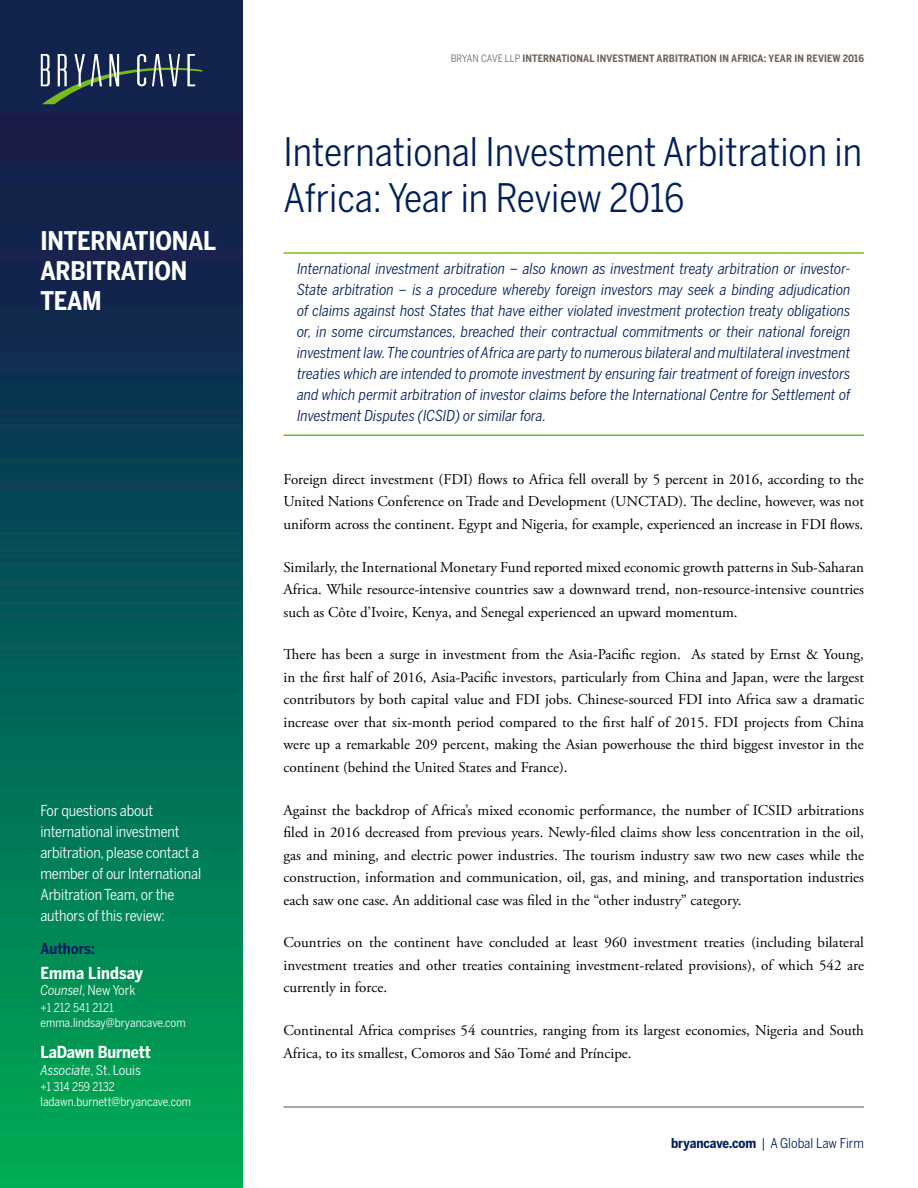
<style>
.page{position:relative;width:918px;height:1188px;background:#fff}
.page>*{position:absolute;margin:0;border:0;box-sizing:border-box;transform-origin:0 0}
.Heading{font:39px/46.8px "Benton Sans Cond";color:#001f5a}
.normal_text{font:700 25.5px "Benton Sans Cond";letter-spacing:-.01em;color:#fff}
.normal_text-2{font:700 16.5px "Benton Sans Cond";letter-spacing:-.005em;color:#fff}
.t1{font:15px/22.5px "Adobe Garamond Pro";color:#000;text-align:justify}
.Intro{font:italic 15px/21px "Benton Sans Cond";color:#001f5a;text-align:justify}
.normal_text-3{font:15px/21px "Benton Sans Cond";letter-spacing:-.01em;color:#fff}
.normal_text-4{font:700 15px "Benton Sans Cond";color:#001f5a}
.t2{font:13.5px "Benton Sans Cond";color:#001f5a}
.normal_text-5{font:italic 13.5px "Benton Sans Cond";letter-spacing:-.005em;color:#fff}
.normal_text-6{font:13.5px "Benton Sans Cond";color:#fff}
.normal_text-7{font:12px "Benton Sans Cond";color:#fff}
.t3{font:700 10.2px "Benton Sans Cond";letter-spacing:.01em;color:#6f6258}
.s1{font-style:italic}
.s2{font-style:normal}
.s3{font-weight:400}
.s4{font-weight:700}
</style>
<div class="page">
<img style="left:0;top:0;width:243px;height:1188px">
<svg style="left:41px;top:54px;width:161px;height:50px;background:#3b4d64"></svg>
<hr style="left:284px;top:252px;width:580px;height:2px;background:#77bc1e">
<hr style="left:284px;top:434px;width:580px;height:2px;background:#77bc1e">
<hr style="left:284px;top:1106px;width:580px;height:2px;background:#6f6258">
<p class="normal_text" style="left:40px;top:226px;width:177px">INTERNATIONAL</p>
<p class="normal_text" style="left:40px;top:256px;width:148px">ARBITRATION</p>
<p class="normal_text" style="left:40px;top:286px;width:63px">TEAM</p>
<p class="normal_text-3" style="left:40px;top:800px;width:162px">For questions about international investment arbitration, please contact a member of our International<br>Arbitration Team, or the authors of this review:</p>
<p class="normal_text-4" style="left:40px;top:940px;width:56px">Authors:</p>
<p class="normal_text-2" style="left:40px;top:963px;width:104px">Emma Lindsay</p>
<p class="normal_text-6" style="left:40px;top:983px;width:96px"><span class="s1">Counsel</span>, New York</p>
<p class="normal_text-7" style="left:40px;top:1001px;width:75px">+1 212 541 2121</p>
<p class="normal_text-7" style="left:40px;top:1016px;width:147px">emma.lindsay@bryancave.com</p>
<p class="normal_text-2" style="left:40px;top:1043px;width:112px">LaDawn Burnett</p>
<p class="normal_text-5" style="left:40px;top:1062px;width:102px">Associate<span class="s2">, St. Louis</span></p>
<p class="normal_text-7" style="left:40px;top:1080px;width:76px">+1 314 259 2132</p>
<p class="normal_text-7" style="left:40px;top:1095px;width:152px">ladawn.burnett@bryancave.com</p>
<p class="t3" style="left:451px;top:52px;width:415px"><span class="s3">BRYAN CAVE LLP</span> INTERNATIONAL INVESTMENT ARBITRATION IN AFRICA: YEAR IN REVIEW 2016</p>
<p class="Heading" style="left:284px;top:128px;width:580px">International Investment Arbitration in<br>Africa: Year in Review 2016</p>
<p class="Intro" style="left:297px;top:258px;width:555px">International investment arbitration – also known as investment treaty arbitration or investor-State arbitration – is a procedure whereby foreign investors may seek a binding adjudication of claims against host States that have either violated investment protection treaty obligations or, in some circumstances, breached their contractual commitments or their national foreign investment law. The countries of Africa are party to numerous bilateral and multilateral investment treaties which are intended to promote investment by ensuring fair treatment of foreign investors and which permit arbitration of investor claims before the International Centre for Settlement of Investment Disputes (ICSID) or similar fora.</p>
<p class="t1" style="left:284px;top:469px;width:582px">Foreign direct investment (FDI) flows to Africa fell overall by 5 percent in 2016, according to the United Nations Conference on Trade and Development (UNCTAD). The decline, however, was not uniform across the continent. Egypt and Nigeria, for example, experienced an increase in FDI flows.</p>
<p class="t1" style="left:284px;top:556px;width:582px">Similarly, the International Monetary Fund reported mixed economic growth patterns in Sub-Saharan Africa. While resource-intensive countries saw a downward trend, non-resource-intensive countries such as Côte d’Ivoire, Kenya, and Senegal experienced an upward momentum.</p>
<p class="t1" style="left:284px;top:644px;width:582px">There has been a surge in investment from the Asia-Pacific region. As stated by Ernst &amp; Young, in the first half of 2016, Asia-Pacific investors, particularly from China and Japan, were the largest contributors by both capital value and FDI jobs. Chinese-sourced FDI into Africa saw a dramatic increase over that six-month period compared to the first half of 2015. FDI projects from China were up a remarkable 209 percent, making the Asian powerhouse the third biggest investor in the continent (behind the United States and France).</p>
<p class="t1" style="left:284px;top:799px;width:582px">Against the backdrop of Africa’s mixed economic performance, the number of ICSID arbitrations filed in 2016 decreased from previous years. Newly-filed claims show less concentration in the oil, gas and mining, and electric power industries. The tourism industry saw two new cases while the construction, information and communication, oil, gas, and mining, and transportation industries each saw one case. An additional case was filed in the “other industry” category.</p>
<p class="t1" style="left:284px;top:932px;width:582px">Countries on the continent have concluded at least 960 investment treaties (including bilateral investment treaties and other treaties containing investment-related provisions), of which 542 are currently in force.</p>
<p class="t1" style="left:284px;top:1020px;width:582px">Continental Africa comprises 54 countries, ranging from its largest economies, Nigeria and South<br>Africa, to its smallest, Comoros and São Tomé and Príncipe.</p>
<p class="t2" style="left:671px;top:1135px;width:194px"><span class="s4">bryancave.com</span> | A Global Law Firm</p>
</div>
